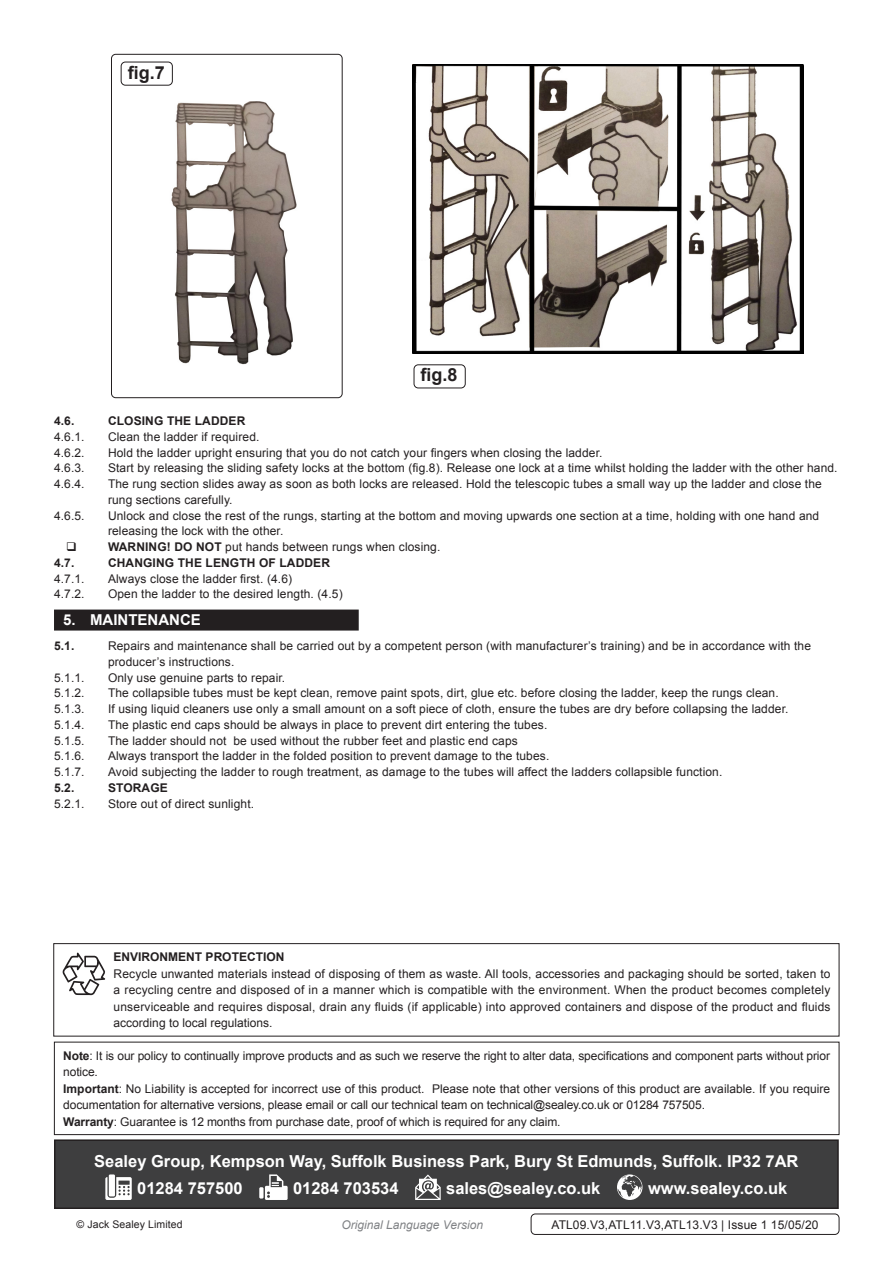
<style>
.page{position:relative;width:893px;height:1263px;background:#fff}
.page>*{position:absolute;margin:0;border:0;box-sizing:border-box;transform-origin:0 0}
.t1{font:700 18px "Arial";color:#231f20}
.Footer_Contact_Infor{font:700 16.5px "Arial";color:#fff}
.t2{font:700 15px "Arial";color:#fff}
.Enviroment_Protectio{font:12px/15.8px "Arial";letter-spacing:.01em;color:#231f20}
.Important_Notificati{font:12px/16.5px "Arial";letter-spacing:-.01em;color:#231f20}
.Enviroment_Protectio-2{font:700 12px "Arial";letter-spacing:.01em;color:#231f20}
.Body__Footer{font:12px "Arial";letter-spacing:.01em;color:#231f20}
.t3{font:italic 12px "Arial";color:#808285}
.Body__Justified__7pt{font:10.5px "Arial";letter-spacing:.01em;color:#231f20}
.s1{font-weight:700}
</style>
<div class="page">
<div style="left:54px;top:609px;width:305px;height:21px;background:#231f20"></div>
<img style="left:140px;top:61px;width:157px;height:304px">
<div style="left:111px;top:54px;width:232px;height:344px;border:1px solid #231f20;border-radius:4px"></div>
<img style="left:412px;top:65px;width:392px;height:288px">
<div style="left:376px;top:54px;width:463px;height:344px;border:1px solid #fff;border-radius:4px"></div>
<div style="left:531px;top:1213px;width:308px;height:22px;border:1px solid #231f20;border-radius:4px"></div>
<div style="left:414px;top:364px;width:52px;height:24px;border:1px solid #231f20;border-radius:4px"></div>
<div style="left:121px;top:62px;width:51px;height:23px;background:#fff;border-radius:4px"></div>
<div style="left:121px;top:62px;width:52px;height:24px;border:1px solid #231f20;border-radius:4px"></div>
<div style="left:55px;top:1140px;width:783px;height:68px;background:#3e3e3f"></div>
<svg style="left:105px;top:1177px;width:27px;height:23px"></svg>
<div style="left:109px;top:1174px;width:6px;height:22px;background:#fff"></div>
<div style="left:259px;top:1187px;width:5px;height:11px;background:#fff"></div>
<svg style="left:265px;top:1174px;width:23px;height:26px"></svg>
<svg style="left:415px;top:1174px;width:26px;height:26px"></svg>
<svg style="left:617px;top:1174px;width:25px;height:26px"></svg>
<div style="left:54px;top:1139px;width:785px;height:70px;border:2px solid #231f20"></div>
<div style="left:54px;top:1042px;width:785px;height:93px;border:1px solid #231f20"></div>
<div style="left:53px;top:943px;width:786px;height:93px;border:1px solid #231f20"></div>
<svg style="left:63px;top:953px;width:42px;height:42px"></svg>
<p class="t1" style="left:128px;top:60px;width:39px">fig.7</p>
<p class="t1" style="left:421px;top:363px;width:39px">fig.8</p>
<p class="Enviroment_Protectio-2" style="left:54px;top:413px;width:22px">4.6.</p>
<p class="Enviroment_Protectio-2" style="left:108px;top:413px;width:139px">CLOSING THE LADDER</p>
<p class="Enviroment_Protectio" style="left:54px;top:429px;width:32px">4.6.1.</p>
<p class="Enviroment_Protectio" style="left:108px;top:429px;width:153px">Clean the ladder if required.</p>
<p class="Enviroment_Protectio" style="left:54px;top:445px;width:32px">4.6.2.</p>
<p class="Enviroment_Protectio" style="left:108px;top:445px;width:496px">Hold the ladder upright ensuring that you do not catch your fingers when closing the ladder.</p>
<p class="Enviroment_Protectio" style="left:54px;top:460px;width:32px">4.6.3.</p>
<p class="Enviroment_Protectio" style="left:108px;top:460px;width:731px">Start by releasing the sliding safety locks at the bottom (fig.8). Release one lock at a time whilst holding the ladder with the other hand.</p>
<p class="Enviroment_Protectio" style="left:54px;top:476px;width:32px">4.6.4.</p>
<p class="Enviroment_Protectio" style="left:108px;top:476px;width:715px">The rung section slides away as soon as both locks are released. Hold the telescopic tubes a small way up the ladder and close the rung sections carefully.</p>
<p class="Enviroment_Protectio" style="left:54px;top:508px;width:32px">4.6.5.</p>
<p class="Enviroment_Protectio" style="left:108px;top:508px;width:713px">Unlock and close the rest of the rungs, starting at the bottom and moving upwards one section at a time, holding with one hand and releasing the lock with the other.</p>
<p class="Enviroment_Protectio" style="left:108px;top:539px;width:334px"><span class="s1">WARNING! DO NOT</span> put hands between rungs when closing.</p>
<p class="Enviroment_Protectio-2" style="left:54px;top:555px;width:22px">4.7.</p>
<p class="Enviroment_Protectio-2" style="left:108px;top:555px;width:224px">CHANGING THE LENGTH OF LADDER</p>
<p class="Enviroment_Protectio" style="left:54px;top:571px;width:32px">4.7.1.</p>
<p class="Enviroment_Protectio" style="left:108px;top:571px;width:186px">Always close the ladder first. (4.6)</p>
<p class="Enviroment_Protectio" style="left:54px;top:586px;width:32px">4.7.2.</p>
<p class="Enviroment_Protectio" style="left:108px;top:586px;width:236px">Open the ladder to the desired length. (4.5)</p>
<p class="t2" style="left:63px;top:610px;width:139px">5. MAINTENANCE</p>
<p class="Enviroment_Protectio-2" style="left:54px;top:638px;width:22px">5.1.</p>
<p class="Enviroment_Protectio" style="left:108px;top:638px;width:704px">Repairs and maintenance shall be carried out by a competent person (with manufacturer’s training) and be in accordance with the producer’s instructions.</p>
<p class="Enviroment_Protectio" style="left:54px;top:670px;width:32px">5.1.1.</p>
<p class="Enviroment_Protectio" style="left:108px;top:670px;width:179px">Only use genuine parts to repair.</p>
<p class="Enviroment_Protectio" style="left:54px;top:685px;width:32px">5.1.2.</p>
<p class="Enviroment_Protectio" style="left:108px;top:685px;width:672px">The collapsible tubes must be kept clean, remove paint spots, dirt, glue etc. before closing the ladder, keep the rungs clean.</p>
<p class="Enviroment_Protectio" style="left:54px;top:701px;width:32px">5.1.3.</p>
<p class="Enviroment_Protectio" style="left:108px;top:701px;width:682px">If using liquid cleaners use only a small amount on a soft piece of cloth, ensure the tubes are dry before collapsing the ladder.</p>
<p class="Enviroment_Protectio" style="left:54px;top:717px;width:32px">5.1.4.</p>
<p class="Enviroment_Protectio" style="left:108px;top:717px;width:441px">The plastic end caps should be always in place to prevent dirt entering the tubes.</p>
<p class="Enviroment_Protectio" style="left:54px;top:733px;width:32px">5.1.5.</p>
<p class="Enviroment_Protectio" style="left:108px;top:733px;width:411px">The ladder should not be used without the rubber feet and plastic end caps</p>
<p class="Enviroment_Protectio" style="left:54px;top:748px;width:32px">5.1.6.</p>
<p class="Enviroment_Protectio" style="left:108px;top:748px;width:443px">Always transport the ladder in the folded position to prevent damage to the tubes.</p>
<p class="Enviroment_Protectio" style="left:54px;top:764px;width:32px">5.1.7.</p>
<p class="Enviroment_Protectio" style="left:108px;top:764px;width:616px">Avoid subjecting the ladder to rough treatment, as damage to the tubes will affect the ladders collapsible function.</p>
<p class="Enviroment_Protectio-2" style="left:54px;top:780px;width:22px">5.2.</p>
<p class="Enviroment_Protectio-2" style="left:108px;top:780px;width:61px">STORAGE</p>
<p class="Enviroment_Protectio" style="left:54px;top:796px;width:32px">5.2.1.</p>
<p class="Enviroment_Protectio" style="left:108px;top:796px;width:148px">Store out of direct sunlight.</p>
<p class="Enviroment_Protectio-2" style="left:114px;top:949px;width:172px">ENVIRONMENT PROTECTION</p>
<p class="Enviroment_Protectio" style="left:114px;top:965px;width:718px;line-height:16.5px;text-align:justify">Recycle unwanted materials instead of disposing of them as waste. All tools, accessories and packaging should be sorted, taken to a recycling centre and disposed of in a manner which is compatible with the environment. When the product becomes completely unserviceable and requires disposal, drain any fluids (if applicable) into approved containers and dispose of the product and fluids according to local regulations.</p>
<p class="Important_Notificati" style="left:63px;top:1047px;width:768px"><span class="s1">Note</span>: It is our policy to continually improve products and as such we reserve the right to alter data, specifications and component parts without prior notice.</p>
<p class="Important_Notificati" style="left:63px;top:1080px;width:768px"><span class="s1">Important</span>: No Liability is accepted for incorrect use of this product. Please note that other versions of this product are available. If you require documentation for alternative versions, please email or call our technical team on technical@sealey.co.uk or 01284 757505.</p>
<p class="Important_Notificati" style="left:63px;top:1113px;width:499px"><span class="s1">Warranty</span>: Guarantee is 12 months from purchase date, proof of which is required for any claim.</p>
<p class="Footer_Contact_Infor" style="left:94px;top:1150px;width:706px">Sealey Group, Kempson Way, Suffolk Business Park, Bury St Edmunds, Suffolk. IP32 7AR</p>
<p class="Footer_Contact_Infor" style="left:137px;top:1177px;width:107px">01284 757500</p>
<p class="Footer_Contact_Infor" style="left:293px;top:1177px;width:107px">01284 703534</p>
<p class="Footer_Contact_Infor" style="left:446px;top:1177px;width:156px">sales@sealey.co.uk</p>
<p class="Footer_Contact_Infor" style="left:648px;top:1177px;width:141px">www.sealey.co.uk</p>
<p class="Body__Justified__7pt" style="left:77px;top:1218px;width:108px">© Jack Sealey Limited</p>
<p class="t3" style="left:342px;top:1217px;width:143px">Original Language Version</p>
<p class="Body__Footer" style="left:551px;top:1217px;width:269px">ATL09.V3,ATL11.V3,ATL13.V3 | Issue 1 15/05/20</p>
</div>
